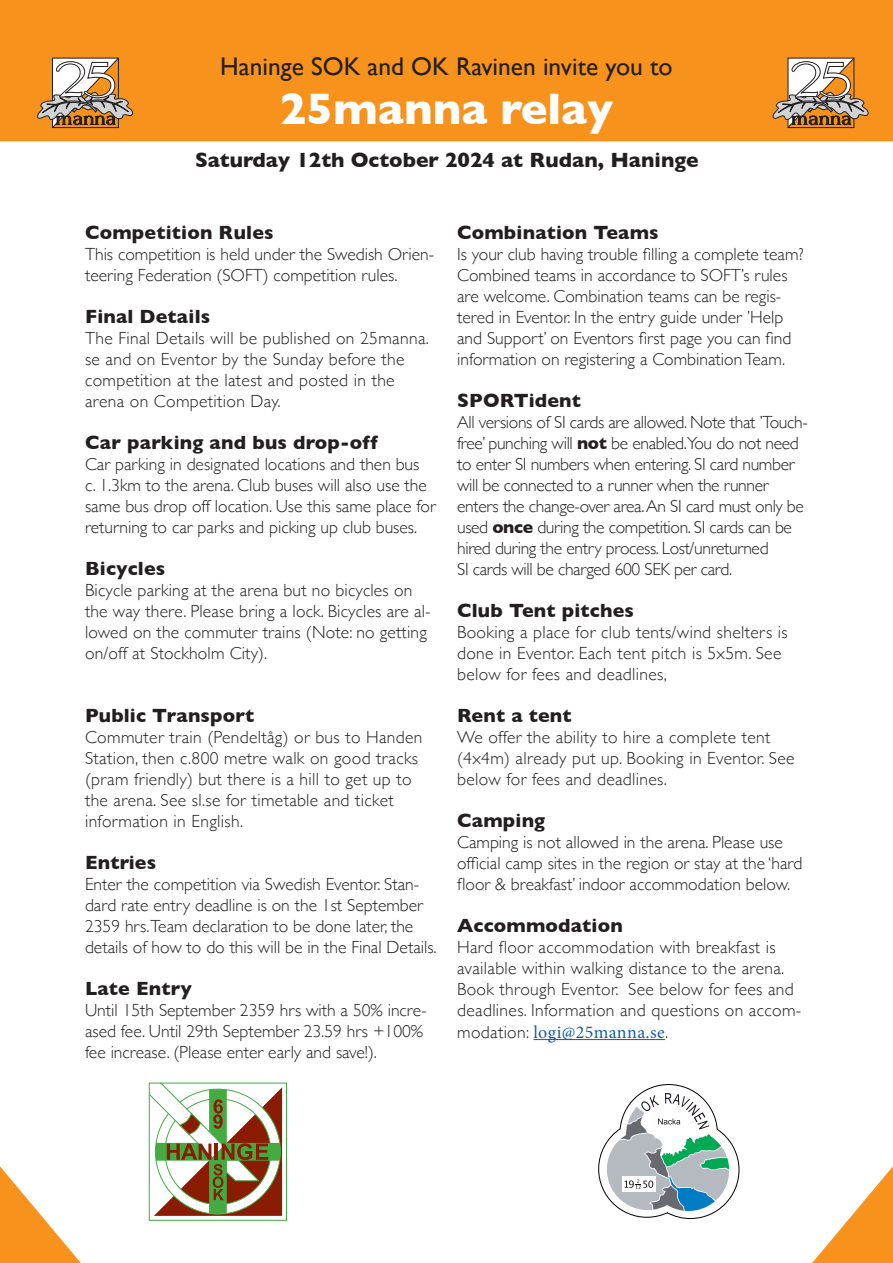
<style>
.page{position:relative;width:893px;height:1263px;background:#fff}
.page>*{position:absolute;margin:0;border:0;box-sizing:border-box;transform-origin:0 0}
.t1{font:700 45px "Gill Sans";color:#fff}
.t2{font:25.5px "Gill Sans";color:#231f20}
.t3{font:700 21px "Gill Sans";color:#231f20}
.t4{font:700 19.5px "Gill Sans";letter-spacing:.01em;color:#231f20}
.t5{font:18px "Minion Pro";letter-spacing:.02em;color:#175d9e}
.t6{font:300 17.55px/21px "Gill Sans";color:#231f20}
.t7{font:300 17.55px/21px "Gill Sans";letter-spacing:.02em;color:#231f20}
.t8{font:300 17.55px/21px "Gill Sans";letter-spacing:-.02em;color:#231f20}
.s1{font-weight:700}
.s2{font-family:"Gill Sans";font-weight:300;font-size:17.55px;color:#231f20}
</style>
<div class="page">
<svg style="left:598px;top:1084px;width:141px;height:135px"></svg>
<svg style="left:149px;top:1082px;width:138px;height:138px"></svg>
<svg style="left:0;top:1166px;width:81px;height:97px"></svg>
<svg style="left:812px;top:1166px;width:81px;height:97px"></svg>
<hr style="left:533px;top:1039px;width:132px;height:1px;background:#175d9e">
<div style="left:0;top:0;width:893px;height:144px;background:#f7931d"></div>
<div style="left:0;top:141px;width:893px;height:6px;background:#fff"></div>
<svg style="left:773px;top:58px;width:95px;height:70px"></svg>
<svg style="left:37px;top:58px;width:96px;height:70px"></svg>
<h2 class="t2" style="left:220px;top:52px;width:454px">Haninge SOK and OK Ravinen invite you to</h2>
<h1 class="t1" style="left:280px;top:73px;width:335px">25manna relay</h1>
<p class="t3" style="left:195px;top:144px;width:505px">Saturday 12th October 2024 at Rudan, Haninge</p>
<p class="t4" style="left:85px;top:217px;width:190px">Competition Rules</p>
<p class="t6" style="left:85px;top:243px;width:351px">This competition is held under the Swedish Orien&shy;teering Federation (SOFT) competition rules.</p>
<p class="t4" style="left:85px;top:301px;width:127px">Final Details</p>
<p class="t7" style="left:85px;top:327px;width:345px">The Final Details will be published on 25manna. se and on Eventor by the Sunday before the competition at the latest and posted in the arena on Competition Day.</p>
<p class="t4" style="left:85px;top:427px;width:294px">Car parking and bus drop-off</p>
<p class="t6" style="left:85px;top:453px;width:352px">Car parking in designated locations and then bus<br>c. 1.3km to the arena. Club buses will also use the same bus drop off location. Use this same place for returning to car parks and picking up club buses.</p>
<p class="t4" style="left:85px;top:553px;width:82px">Bicycles</p>
<p class="t6" style="left:85px;top:579px;width:347px">Bicycle parking at the arena but no bicycles on the way there. Please bring a lock. Bicycles are al&shy;lowed on the commuter trains (Note: no getting on/off at Stockholm City).</p>
<p class="t4" style="left:85px;top:700px;width:171px">Public Transport</p>
<p class="t7" style="left:85px;top:726px;width:339px">Commuter train (Pendeltåg) or bus to Handen Station, then c.800 metre walk on good tracks (pram friendly) but there is a hill to get up to the arena. See sl.se for timetable and ticket information in English.</p>
<p class="t4" style="left:85px;top:847px;width:73px">Entries</p>
<p class="t6" style="left:85px;top:873px;width:353px">Enter the competition via Swedish Eventor. Stan&shy;dard rate entry deadline is on the 1st September 2359 hrs.Team declaration to be done later, the details of how to do this will be in the Final Details.</p>
<p class="t4" style="left:85px;top:973px;width:108px">Late Entry</p>
<p class="t6" style="left:85px;top:999px;width:343px">Until 15th September 2359 hrs with a 50% incre&shy;ased fee. Until 29th September 23.59 hrs +100% fee increase. (Please enter early and save!).</p>
<p class="t4" style="left:457px;top:217px;width:203px">Combination Teams</p>
<p class="t6" style="left:457px;top:243px;width:348px">Is your club having trouble filling a complete team?<br>Combined teams in accordance to SOFT’s rules are welcome. Combination teams can be regis&shy;tered in Eventor. In the entry guide under ’Help and Support’ on Eventors first page you can find information on registering a Combination Team.</p>
<p class="t4" style="left:457px;top:385px;width:125px">SPORTident</p>
<p class="t8" style="left:457px;top:411px;width:352px">All versions of SI cards are allowed. Note that ’Touch&shy;free’ punching will <span class="s1">not</span> be enabled.You do not need to enter SI numbers when entering. SI card number will be connected to a runner when the runner enters the change-over area. An SI card must only be used <span class="s1">once</span> during the competition. SI cards can be hired during the entry process. Lost/unreturned<br>SI cards will be charged 600 SEK per card.</p>
<p class="t4" style="left:457px;top:595px;width:178px">Club Tent pitches</p>
<p class="t7" style="left:457px;top:621px;width:332px">Booking a place for club tents/wind shelters is done in Eventor. Each tent pitch is 5x5m. See below for fees and deadlines,</p>
<p class="t4" style="left:457px;top:700px;width:116px">Rent a tent</p>
<p class="t7" style="left:457px;top:726px;width:339px">We offer the ability to hire a complete tent (4x4m) already put up. Booking in Eventor. See below for fees and deadlines.</p>
<p class="t4" style="left:457px;top:805px;width:90px">Camping</p>
<p class="t6" style="left:457px;top:831px;width:347px">Camping is not allowed in the arena. Please use official camp sites in the region or stay at the ‘hard floor &amp; breakfast’ indoor accommodation below.</p>
<p class="t4" style="left:457px;top:910px;width:167px">Accommodation</p>
<p class="t7" style="left:457px;top:936px;width:346px">Hard floor accommodation with breakfast is available within walking distance to the arena.<br>Book through Eventor. See below for fees and deadlines. Information and questions on accom-</p>
<p class="t5" style="left:457px;top:1020px;width:213px"><span class="s2">modation:</span> logi@25manna.se<span class="s2">.</span></p>
</div>
